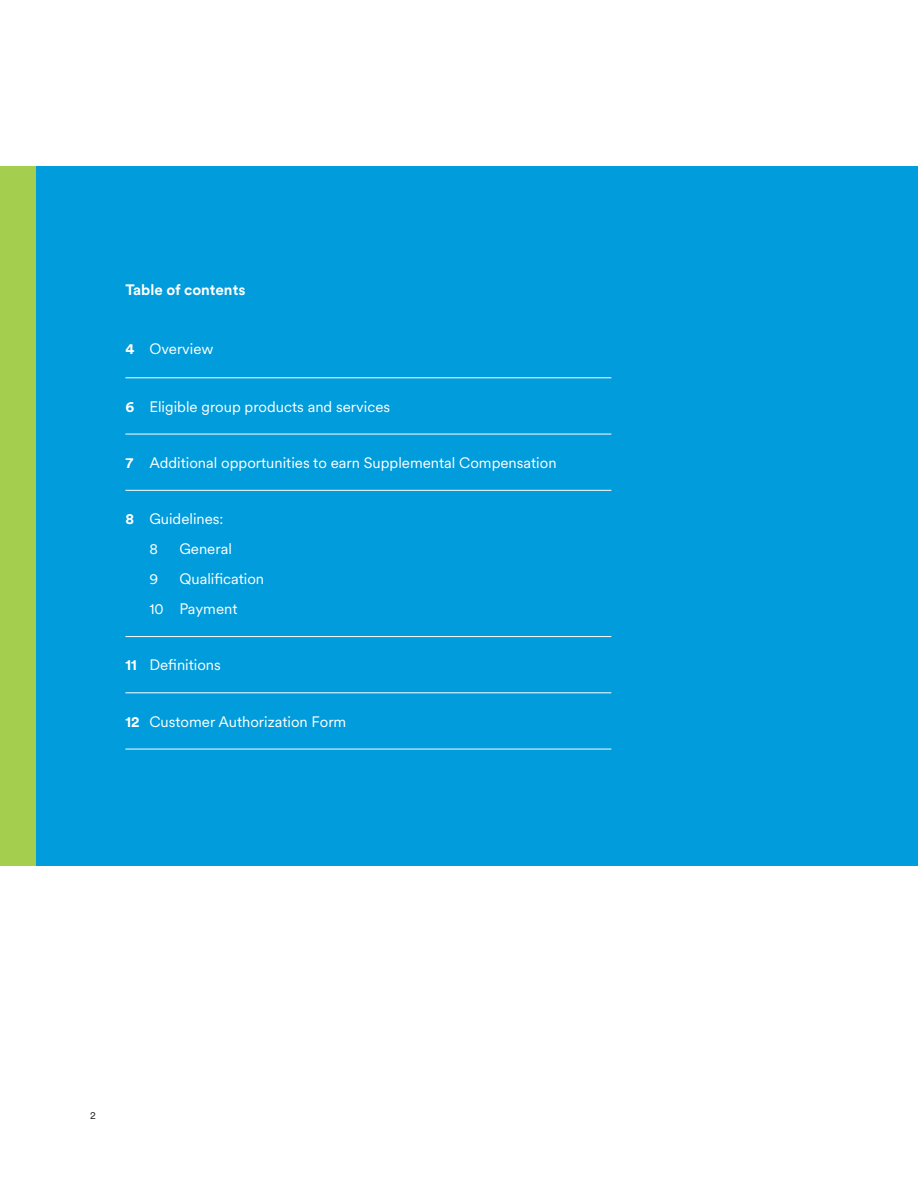
<style>
.page{position:relative;width:918px;height:1188px;background:#fff}
.page>*{position:absolute;margin:0;border:0;box-sizing:border-box;transform-origin:0 0}
.t1{font:15px/30px "Met Life Circular";color:#fff}
.t2{font:700 15px "Met Life Circular";color:#fff}
.t3{font:10.5px "Met Life Circular";color:#231f20}
.s1{font-weight:700}
</style>
<div class="page">
<div style="left:0;top:166px;width:918px;height:700px;background:#009cdc"></div>
<hr style="left:125px;top:377px;width:486px;height:1px;background:#fff">
<hr style="left:125px;top:434px;width:486px;height:1px;background:#fff">
<hr style="left:125px;top:490px;width:486px;height:1px;background:#fff">
<hr style="left:125px;top:636px;width:486px;height:1px;background:#fff">
<hr style="left:125px;top:692px;width:486px;height:1px;background:#fff">
<hr style="left:125px;top:749px;width:486px;height:1px;background:#fff">
<div style="left:0;top:166px;width:35px;height:700px;background:#a4cf4e"></div>
<p class="t2" style="left:125px;top:279px;width:122px">Table of contents</p>
<p class="t1" style="left:125px;top:333px;width:90px"><span class="s1">4</span> Overview</p>
<p class="t1" style="left:125px;top:391px;width:266px"><span class="s1">6</span> Eligible group products and services</p>
<p class="t1" style="left:125px;top:447px;width:433px"><span class="s1">7</span> Additional opportunities to earn Supplemental Compensation</p>
<p class="t1" style="left:149px;top:503px;width:76px;text-indent:-24px"><span class="s1">8</span> Guidelines:<br>8</p>
<p class="t1" style="left:179px;top:533px;width:54px">General</p>
<p class="t1" style="left:149px;top:563px;width:116px;text-indent:30px">Qualification<br>10 Payment</p>
<p class="t1" style="left:149px;top:563px;width:10px">9</p>
<p class="t1" style="left:125px;top:649px;width:97px"><span class="s1">11</span> Definitions</p>
<p class="t1" style="left:125px;top:706px;width:222px"><span class="s1">12</span> Customer Authorization Form</p>
<p class="t3" style="left:90px;top:1109px;width:7px">2</p>
</div>
